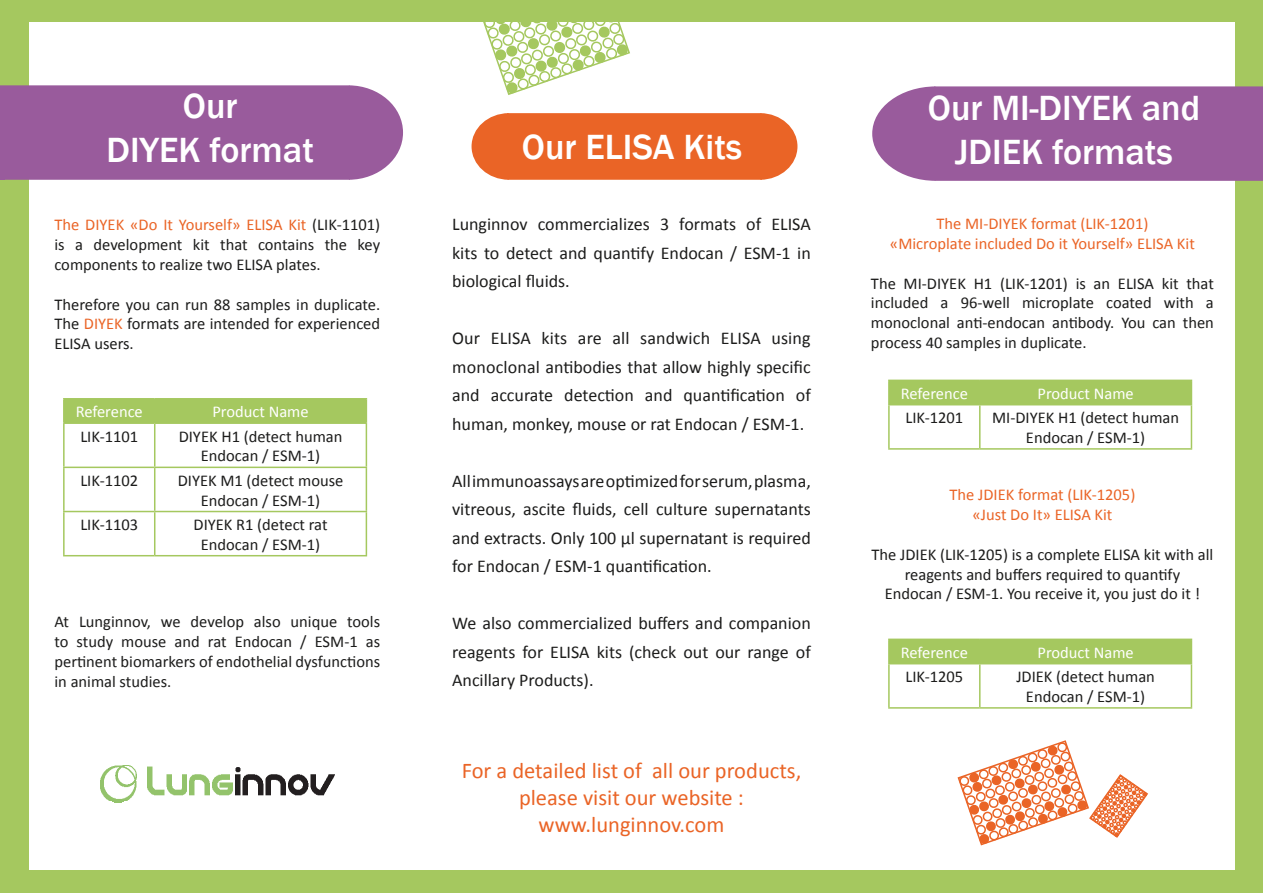
<style>
.page{position:relative;width:1263px;height:893px;background:#fff}
.page>*{position:absolute;margin:0;border:0;box-sizing:border-box;transform-origin:0 0}
.t1{font:500 36px "Franklin Gothic";color:#fff}
.t2{font:22.5px/27px "Calibri";color:#ea6426;text-align:center}
.t3{font:18px/28.5px "Calibri";color:#1c1c1b;text-align:justify}
.t4{font:16.5px/19.8px "Calibri";color:#1c1c1b;text-align:center}
.t5{font:16.5px "Calibri";color:#ea6426}
.t6{font:16.5px "Calibri";color:#fff}
.s1{color:#ea6426}
</style>
<div class="page">
<svg style="left:471px;top:113px;width:326px;height:67px;background:#eb6c32"></svg>
<div style="left:1236px;top:0;width:27px;height:893px;background:#a5c85f"></div>
<div style="left:0;top:0;width:28px;height:893px;background:#a5c85f"></div>
<div style="left:0;top:0;width:1263px;height:21px;background:#a5c85f"></div>
<div style="left:0;top:870px;width:1263px;height:23px;background:#a5c85f"></div>
<div style="left:0;top:85px;width:403px;height:95px;background:#995b9c"></div>
<hr style="left:0;top:86px;width:4px;height:93px;background:#995b9c">
<div style="left:872px;top:86px;width:391px;height:95px;background:#995b9c"></div>
<svg style="left:481px;top:21px;width:150px;height:74px"></svg>
<svg style="left:957px;top:740px;width:191px;height:106px"></svg>
<hr style="left:888px;top:380px;width:92px;height:1px;background:#a5c85f">
<hr style="left:888px;top:381px;width:2px;height:23px;background:#a5c85f">
<div style="left:890px;top:380px;width:302px;height:24px;background:#a5c85f"></div>
<hr style="left:888px;top:404px;width:92px;height:1px;background:#a5c85f">
<hr style="left:888px;top:405px;width:2px;height:43px;background:#a5c85f">
<hr style="left:980px;top:404px;width:212px;height:1px;background:#a5c85f">
<hr style="left:979px;top:405px;width:1px;height:43px;background:#a5c85f">
<hr style="left:1191px;top:405px;width:1px;height:43px;background:#a5c85f">
<hr style="left:888px;top:448px;width:92px;height:2px;background:#a5c85f">
<hr style="left:980px;top:448px;width:212px;height:2px;background:#a5c85f">
<hr style="left:888px;top:639px;width:92px;height:1px;background:#a5c85f">
<hr style="left:888px;top:640px;width:2px;height:23px;background:#a5c85f">
<div style="left:890px;top:639px;width:302px;height:24px;background:#a5c85f"></div>
<hr style="left:888px;top:663px;width:92px;height:1px;background:#a5c85f">
<hr style="left:888px;top:664px;width:2px;height:43px;background:#a5c85f">
<hr style="left:980px;top:663px;width:212px;height:1px;background:#a5c85f">
<hr style="left:979px;top:664px;width:1px;height:43px;background:#a5c85f">
<hr style="left:1191px;top:664px;width:1px;height:43px;background:#a5c85f">
<hr style="left:888px;top:707px;width:92px;height:2px;background:#a5c85f">
<hr style="left:980px;top:707px;width:212px;height:2px;background:#a5c85f">
<hr style="left:63px;top:398px;width:92px;height:2px;background:#a5c85f">
<hr style="left:63px;top:400px;width:2px;height:22px;background:#a5c85f">
<hr style="left:155px;top:398px;width:212px;height:2px;background:#a5c85f">
<div style="left:65px;top:399px;width:302px;height:23px;background:#a5c85f"></div>
<hr style="left:63px;top:422px;width:92px;height:2px;background:#a5c85f">
<hr style="left:63px;top:424px;width:2px;height:43px;background:#a5c85f">
<hr style="left:155px;top:422px;width:212px;height:2px;background:#a5c85f">
<hr style="left:154px;top:424px;width:1px;height:43px;background:#a5c85f">
<hr style="left:366px;top:424px;width:1px;height:43px;background:#a5c85f">
<hr style="left:63px;top:467px;width:92px;height:1px;background:#a5c85f">
<hr style="left:63px;top:468px;width:2px;height:43px;background:#a5c85f">
<hr style="left:155px;top:467px;width:212px;height:1px;background:#a5c85f">
<hr style="left:154px;top:468px;width:1px;height:43px;background:#a5c85f">
<hr style="left:366px;top:468px;width:1px;height:43px;background:#a5c85f">
<hr style="left:63px;top:511px;width:92px;height:1px;background:#a5c85f">
<hr style="left:63px;top:512px;width:2px;height:43px;background:#a5c85f">
<hr style="left:155px;top:511px;width:212px;height:1px;background:#a5c85f">
<hr style="left:154px;top:512px;width:1px;height:43px;background:#a5c85f">
<hr style="left:366px;top:512px;width:1px;height:43px;background:#a5c85f">
<hr style="left:63px;top:555px;width:92px;height:1px;background:#a5c85f">
<hr style="left:155px;top:555px;width:212px;height:1px;background:#a5c85f">
<img style="left:100px;top:765px;width:235px;height:37px">
<p class="t1" style="left:183px;top:84px;width:56px">Our</p>
<p class="t1" style="left:106px;top:127px;width:209px">DIYEK format</p>
<p class="t4" style="left:54px;top:215px;width:327px;text-align:justify"><span class="s1">The DIYEK «Do It Yourself» ELISA Kit</span> (LIK-1101) is a development kit that contains the key components to realize two ELISA plates.</p>
<p class="t4" style="left:54px;top:294px;width:327px;text-align:justify">Therefore you can run 88 samples in duplicate.<br>The <span class="s1">DIYEK</span> formats are intended for experienced ELISA users.</p>
<p class="t6" style="left:76px;top:401px;width:69px">Reference</p>
<p class="t6" style="left:212px;top:401px;width:98px">Product Name</p>
<p class="t4" style="left:80px;top:426px;width:59px">LIK-1101</p>
<p class="t4" style="left:179px;top:426px;width:165px">DIYEK H1 (detect human<br>Endocan / ESM-1)</p>
<p class="t4" style="left:80px;top:470px;width:59px">LIK-1102</p>
<p class="t4" style="left:178px;top:470px;width:167px">DIYEK M1 (detect mouse<br>Endocan / ESM-1)</p>
<p class="t4" style="left:80px;top:515px;width:59px">LIK-1103</p>
<p class="t4" style="left:194px;top:515px;width:136px">DIYEK R1 (detect rat</p>
<p class="t4" style="left:201px;top:534px;width:121px">Endocan / ESM-1)</p>
<p class="t4" style="left:54px;top:612px;width:327px;text-align:justify">At Lunginnov, we develop also unique tools to study mouse and rat Endocan / ESM-1 as pertinent biomarkers of endothelial dysfunctions in animal studies.</p>
<p class="t1" style="left:522px;top:125px;width:222px">Our ELISA Kits</p>
<p class="t3" style="left:452px;top:210px;width:360px">Lunginnov commercializes 3 formats of ELISA kits to detect and quantify Endocan / ESM-1 in biological fluids.</p>
<p class="t3" style="left:452px;top:324px;width:360px">Our ELISA kits are all sandwich ELISA using monoclonal antibodies that allow highly specific and accurate detection and quantification of human, monkey, mouse or rat Endocan / ESM-1.</p>
<p class="t3" style="left:452px;top:467px;width:360px">All immunoassays are optimized for serum, plasma, vitreous, ascite fluids, cell culture supernatants and extracts. Only 100 µl supernatant is required for Endocan / ESM-1 quantification.</p>
<p class="t3" style="left:452px;top:609px;width:360px">We also commercialized buffers and companion reagents for ELISA kits (check out our range of Ancillary Products).</p>
<p class="t2" style="left:462px;top:757px;width:341px">For a detailed list of all our products, please visit our website :</p>
<p class="t2" style="left:539px;top:811px;width:187px">www.lunginnov.com</p>
<p class="t1" style="left:928px;top:86px;width:274px">Our MI-DIYEK and</p>
<p class="t1" style="left:955px;top:129px;width:219px">JDIEK formats</p>
<p class="t5" style="left:936px;top:213px;width:213px">The MI-DIYEK format (LIK-1201)</p>
<p class="t5" style="left:890px;top:233px;width:306px">«Microplate included Do it Yourself» ELISA Kit</p>
<p class="t4" style="left:871px;top:273px;width:344px;text-align:justify">The MI-DIYEK H1 (LIK-1201) is an ELISA kit that included a 96-well microplate coated with a monoclonal anti-endocan antibody. You can then process 40 samples in duplicate.</p>
<p class="t6" style="left:901px;top:383px;width:69px">Reference</p>
<p class="t6" style="left:1037px;top:383px;width:98px">Product Name</p>
<p class="t4" style="left:905px;top:408px;width:59px">LIK-1201</p>
<p class="t4" style="left:992px;top:408px;width:189px">MI-DIYEK H1 (detect human<br>Endocan / ESM-1)</p>
<p class="t5" style="left:949px;top:484px;width:187px">The JDIEK format (LIK-1205)</p>
<p class="t5" style="left:972px;top:504px;width:142px">«Just Do It» ELISA Kit</p>
<p class="t4" style="left:871px;top:544px;width:343px">The JDIEK (LIK-1205) is a complete ELISA kit with all reagents and buffers required to quantify</p>
<p class="t4" style="left:885px;top:584px;width:317px">Endocan / ESM-1. You receive it, you just do it !</p>
<p class="t6" style="left:901px;top:642px;width:69px">Reference</p>
<p class="t6" style="left:1037px;top:642px;width:98px">Product Name</p>
<p class="t4" style="left:905px;top:667px;width:59px">LIK-1205</p>
<p class="t4" style="left:1016px;top:667px;width:140px">JDIEK (detect human</p>
<p class="t4" style="left:1026px;top:687px;width:121px">Endocan / ESM-1)</p>
</div>
